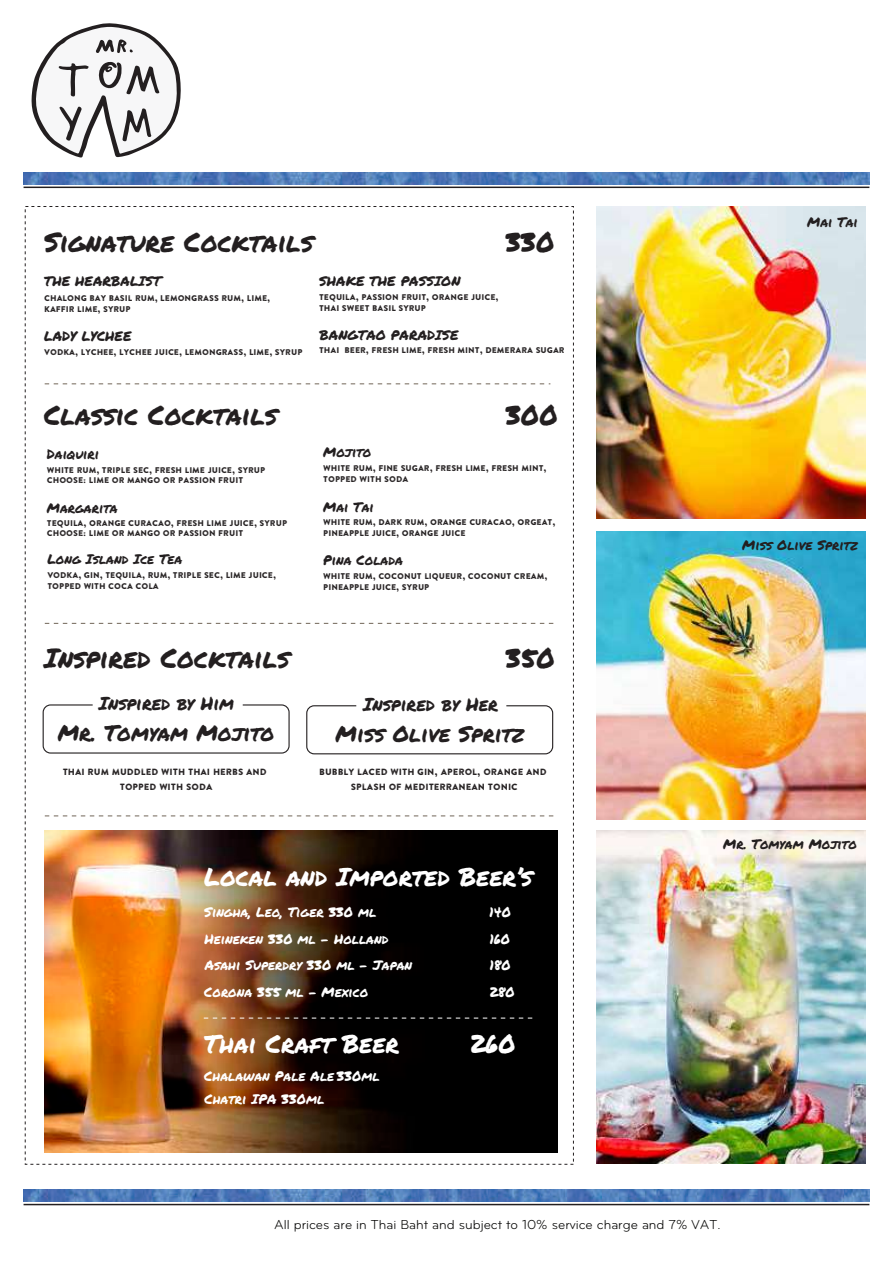
<style>
.page{position:relative;width:893px;height:1263px;background:#fff}
.page>*{position:absolute;margin:0;border:0;box-sizing:border-box;transform-origin:0 0}
.t1{font:27px "Permanent Marker";color:#231f20}
.t2{font:25.05px "Permanent Marker";color:#fff}
.t3{font:22.05px "Permanent Marker";color:#231f20}
.t4{font:18.15px "Permanent Marker";color:#231f20}
.t5{font:13.5px "Permanent Marker";color:#231f20}
.t6{font:13.5px/23.5px "Permanent Marker";color:#fff}
.t7{font:13.5px "Bryant Pro";color:#050504}
.t8{font:9px/15px "Brandon Printed One";color:#231f20;text-align:center}
.t9{font:8.25px/11.1px "Brandon Printed One";color:#231f20}
</style>
<div class="page">
<svg style="left:31px;top:23px;width:150px;height:135px"></svg>
<hr style="left:24px;top:187px;width:845px;height:1px;background:#231f20">
<img style="left:24px;top:172px;width:845px;height:12px">
<hr style="left:24px;top:1204px;width:845px;height:1px;background:#231f20">
<img style="left:24px;top:1190px;width:845px;height:12px">
<img style="left:596px;top:206px;width:270px;height:313px">
<img style="left:596px;top:830px;width:270px;height:333px">
<svg style="left:45px;top:383px;width:505px;height:1px"></svg>
<svg style="left:45px;top:623px;width:509px;height:1px"></svg>
<svg style="left:45px;top:815px;width:509px;height:1px"></svg>
<div style="left:43px;top:704px;width:247px;height:49px;border:1px solid #231f20;border-radius:7px"></div>
<div style="left:306px;top:705px;width:247px;height:49px;border:1px solid #231f20;border-radius:7px"></div>
<img style="left:44px;top:831px;width:513px;height:321px">
<svg style="left:204px;top:1018px;width:331px;height:1px"></svg>
<img style="left:596px;top:531px;width:270px;height:288px">
<h1 class="t1" style="left:44px;top:222px;width:271px">Signature Cocktails</h1>
<h1 class="t1" style="left:506px;top:222px;width:50px">330</h1>
<h3 class="t5" style="left:44px;top:271px;width:119px">THE HEARBALIST</h3>
<p class="t9" style="left:44px;top:292px;width:228px">CHALONG BAY BASIL RUM, LEMONGRASS RUM, LIME,<br>KAFFIR LIME, SYRUP</p>
<h3 class="t5" style="left:44px;top:326px;width:89px">LADY LYCHEE</h3>
<p class="t9" style="left:44px;top:346px;width:260px">VODKA, LYCHEE, LYCHEE JUICE, LEMONGRASS, LIME, SYRUP</p>
<h3 class="t5" style="left:319px;top:271px;width:143px">SHAKE THE PASSION</h3>
<p class="t9" style="left:319px;top:291px;width:181px">TEQUILA, PASSION FRUIT, ORANGE JUICE,<br>THAI SWEET BASIL SYRUP</p>
<h3 class="t5" style="left:320px;top:325px;width:140px">BANGTAO PARADISE</h3>
<p class="t9" style="left:319px;top:345px;width:247px">THAI BEER, FRESH LIME, FRESH MINT, DEMERARA SUGAR</p>
<h1 class="t1" style="left:44px;top:395px;width:235px">Classic Cocktails</h1>
<h1 class="t1" style="left:506px;top:395px;width:54px">300</h1>
<h3 class="t5" style="left:47px;top:444px;width:54px">Daiquiri</h3>
<p class="t9" style="left:47px;top:465px;width:220px;line-height:9.9px">WHITE RUM, TRIPLE SEC, FRESH LIME JUICE, SYRUP<br>CHOOSE: LIME OR MANGO OR PASSION FRUIT</p>
<h3 class="t5" style="left:47px;top:498px;width:72px">Margarita</h3>
<p class="t9" style="left:47px;top:518px;width:242px;line-height:9.9px">TEQUILA, ORANGE CURACAO, FRESH LIME JUICE, SYRUP<br>CHOOSE: LIME OR MANGO OR PASSION FRUIT</p>
<h3 class="t5" style="left:47px;top:549px;width:137px">Long Island Ice Tea</h3>
<p class="t9" style="left:47px;top:569px;width:230px">VODKA, GIN, TEQUILA, RUM, TRIPLE SEC, LIME JUICE,<br>TOPPED WITH COCA COLA</p>
<h3 class="t5" style="left:323px;top:442px;width:50px">Mojito</h3>
<p class="t9" style="left:323px;top:462px;width:225px">WHITE RUM, FINE SUGAR, FRESH LIME, FRESH MINT,<br>TOPPED WITH SODA</p>
<h3 class="t5" style="left:323px;top:497px;width:52px">Mai Tai</h3>
<p class="t9" style="left:323px;top:517px;width:234px">WHITE RUM, DARK RUM, ORANGE CURACAO, ORGEAT,<br>PINEAPPLE JUICE, ORANGE JUICE</p>
<h3 class="t5" style="left:323px;top:550px;width:81px">Pina Colada</h3>
<p class="t9" style="left:323px;top:571px;width:226px">WHITE RUM, COCONUT LIQUEUR, COCONUT CREAM,<br>PINEAPPLE JUICE, SYRUP</p>
<h1 class="t1" style="left:44px;top:638px;width:247px">Inspired Cocktails</h1>
<h1 class="t1" style="left:506px;top:638px;width:51px">350</h1>
<h3 class="t4" style="left:99px;top:690px;width:137px">Inspired by Him</h3>
<h3 class="t4" style="left:363px;top:690px;width:136px">Inspired by Her</h3>
<h3 class="t3" style="left:58px;top:717px;width:218px">Mr. Tomyam Mojito</h3>
<h3 class="t3" style="left:336px;top:717px;width:190px">Miss Olive Spritz</h3>
<p class="t8" style="left:63px;top:764px;width:206px">THAI RUM MUDDLED WITH THAI HERBS AND<br>TOPPED WITH SODA</p>
<p class="t8" style="left:319px;top:764px;width:229px">BUBBLY LACED WITH GIN, APEROL, ORANGE AND<br>SPLASH OF MEDITERRANEAN TONIC</p>
<h2 class="t2" style="left:204px;top:858px;width:330px">Local and Imported Beer’s</h2>
<h3 class="t6" style="left:204px;top:900px;width:174px">Singha, Leo, Tiger 330 ml</h3>
<h3 class="t6" style="left:489px;top:900px;width:23px">140</h3>
<h3 class="t6" style="left:204px;top:926px;width:186px">Heineken 330 ml - Holland</h3>
<h3 class="t6" style="left:490px;top:926px;width:22px">160</h3>
<h3 class="t6" style="left:205px;top:953px;width:209px">Asahi Superdry 330 ml - Japan</h3>
<h3 class="t6" style="left:490px;top:953px;width:22px">180</h3>
<h3 class="t6" style="left:204px;top:980px;width:166px">Corona 355 ml – Mexico</h3>
<h3 class="t6" style="left:489px;top:980px;width:27px">280</h3>
<h2 class="t2" style="left:204px;top:1025px;width:196px">Thai Craft Beer</h2>
<h2 class="t2" style="left:470px;top:1025px;width:48px">260</h2>
<h3 class="t6" style="left:204px;top:1063px;width:177px">Chalawan Pale Ale 330ml<br>Chatri IPA 330ml</h3>
<h3 class="t5" style="left:807px;top:212px;width:52px">Mai Tai</h3>
<h3 class="t5" style="left:742px;top:534px;width:117px">Miss Olive Spritz</h3>
<h3 class="t5" style="left:723px;top:834px;width:135px">Mr. Tomyam Mojito</h3>
<h3 class="t7" style="left:274px;top:1217px;width:448px">All prices are in Thai Baht and subject to 10% service charge and 7% VAT.</h3>
</div>
